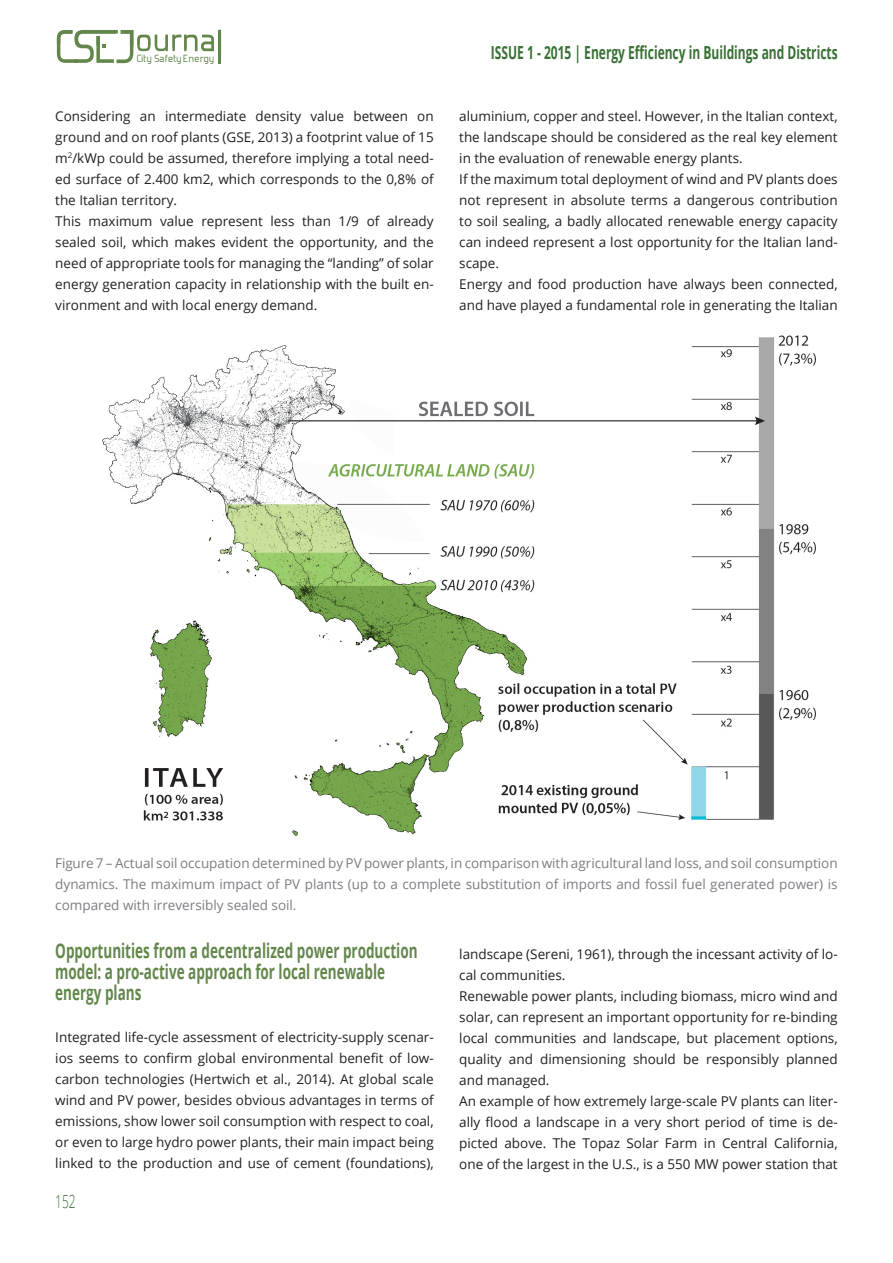
<style>
.page{position:relative;width:893px;height:1263px;background:#fff}
.page>*{position:absolute;margin:0;border:0;box-sizing:border-box;transform-origin:0 0}
.t1{font:700 20.25px/21.3px "Open Sans";color:#63874b;scale:.67 1}
.t2{font:700 18px "Open Sans";color:#397036;scale:.67 1}
.t3{font:300 18px "Open Sans";color:#397036;scale:.67 1}
.t4{font:13.5px/21px "Open Sans";color:#231f20}
.t5{font:13.5px/21px "Open Sans";color:#7b7d82;text-align:justify}
.t6{font:12.3px "Forgotten Futurist";letter-spacing:.045em;color:#63874b}
</style>
<div class="page">
<svg style="left:57px;top:30px;width:164px;height:33px"></svg>
<img style="left:102px;top:335px;width:714px;height:500px">
<p class="t6" style="left:137px;top:54px;width:79px">City Safety Energy</p>
<p class="t4" style="left:55px;top:105px;width:380px">Considering an intermediate density value between on ground and on roof plants (GSE, 2013) a footprint value of 15 m<sup>2</sup>/kWp could be assumed, therefore implying a total need&shy;ed surface of 2.400 km2, which corresponds to the 0,8% of the Italian territory.<br>This maximum value represent less than 1/9 of already sealed soil, which makes evident the opportunity, and the need of appropriate tools for managing the “landing” of solar energy generation capacity in relationship with the built en&shy;vironment and with local energy demand.</p>
<h2 class="t2" style="left:491px;top:40px;width:519px">ISSUE 1 - 2015 | Energy Efficiency in Buildings and Districts</h2>
<p class="t4" style="left:459px;top:105px;width:380px">aluminium, copper and steel. However, in the Italian context, the landscape should be considered as the real key element in the evaluation of renewable energy plants.<br>If the maximum total deployment of wind and PV plants does not represent in absolute terms a dangerous contribution to soil sealing, a badly allocated renewable energy capacity can indeed represent a lost opportunity for the Italian land&shy;scape.<br>Energy and food production have always been connected, and have played a fundamental role in generating the Italian</p>
<p class="t5" style="left:55px;top:852px;width:784px">Figure 7 – Actual soil occupation determined by PV power plants, in comparison with agricultural land loss, and soil consumption dynamics. The maximum impact of PV plants (up to a complete substitution of imports and fossil fuel generated power) is compared with irreversibly sealed soil.</p>
<h1 class="t1" style="left:55px;top:939px;width:542px">Opportunities from a decentralized power production model: a pro-active approach for local renewable energy plans</h1>
<p class="t4" style="left:55px;top:1026px;width:380px;text-align:justify">Integrated life-cycle assessment of electricity-supply scenar&shy;ios seems to confirm global environmental benefit of low&shy;carbon technologies (Hertwich et al., 2014). At global scale wind and PV power, besides obvious advantages in terms of emissions, show lower soil consumption with respect to coal, or even to large hydro power plants, their main impact being linked to the production and use of cement (foundations),</p>
<h2 class="t3" style="left:55px;top:1189px;width:32px">152</h2>
<p class="t4" style="left:459px;top:943px;width:380px">landscape (Sereni, 1961), through the incessant activity of lo&shy;cal communities.<br>Renewable power plants, including biomass, micro wind and solar, can represent an important opportunity for re-binding local communities and landscape, but placement options, quality and dimensioning should be responsibly planned and managed.<br>An example of how extremely large-scale PV plants can liter&shy;ally flood a landscape in a very short period of time is de&shy;picted above. The Topaz Solar Farm in Central California, one of the largest in the U.S., is a 550 MW power station that</p>
</div>
